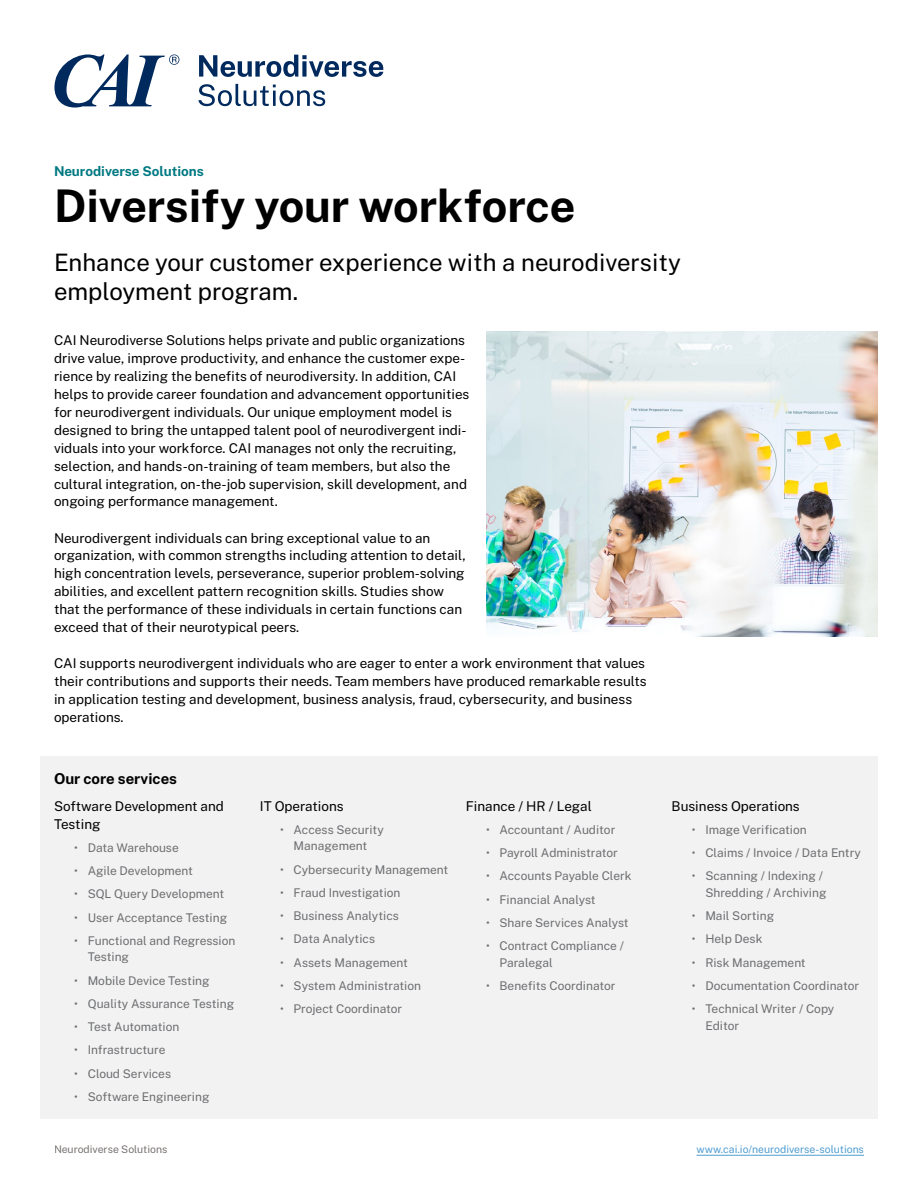
<style>
.page{position:relative;width:918px;height:1188px;background:#fff}
.page>*{position:absolute;margin:0;border:0;box-sizing:border-box;transform-origin:0 0}
.t1{font:700 45px "Public Sans";color:#000}
.t2{font:24px/28.8px "Public Sans";color:#000}
.t3{font:700 15px "Public Sans";color:#000}
.t4{font:13.5px/18px "Public Sans";color:#000}
.t5{font:700 13.5px "Public Sans";color:#007982}
.t6{font:12px/16.5px "Public Sans";color:#6d6e71}
.t7{font:10.5px "Public Sans";color:#0071bc}
.t8{font:10.5px "Public Sans";color:#3c3633}
</style>
<div class="page">
<hr style="left:696px;top:1155px;width:168px;height:1px;background:#0071bc">
<svg style="left:199px;top:55px;width:184px;height:22px"></svg>
<svg style="left:198px;top:84px;width:127px;height:22px"></svg>
<svg style="left:54px;top:54px;width:125px;height:54px"></svg>
<img style="left:486px;top:332px;width:392px;height:304px">
<div style="left:40px;top:756px;width:838px;height:363px;background:#f2f2f2"></div>
<p class="t5" style="left:54px;top:161px;width:151px">Neurodiverse Solutions</p>
<h1 class="t1" style="left:54px;top:173px;width:523px">Diversify your workforce</h1>
<h2 class="t2" style="left:54px;top:247px;width:628px">Enhance your customer experience with a neurodiversity employment program.</h2>
<p class="t4" style="left:54px;top:330px;width:417px">CAI Neurodiverse Solutions helps private and public organizations drive value, improve productivity, and enhance the customer expe&shy;rience by realizing the benefits of neurodiversity. In addition, CAI helps to provide career foundation and advancement opportunities for neurodivergent individuals. Our unique employment model is designed to bring the untapped talent pool of neurodivergent indi&shy;viduals into your workforce. CAI manages not only the recruiting, selection, and hands-on-training of team members, but also the cultural integration, on-the-job supervision, skill development, and ongoing performance management.</p>
<p class="t4" style="left:54px;top:528px;width:413px">Neurodivergent individuals can bring exceptional value to an organization, with common strengths including attention to detail, high concentration levels, perseverance, superior problem-solving abilities, and excellent pattern recognition skills. Studies show that the performance of these individuals in certain functions can exceed that of their neurotypical peers.</p>
<p class="t4" style="left:54px;top:654px;width:594px">CAI supports neurodivergent individuals who are eager to enter a work environment that values their contributions and supports their needs. Team members have produced remarkable results in application testing and development, business analysis, fraud, cybersecurity, and business operations.</p>
<p class="t3" style="left:54px;top:767px;width:125px">Our core services</p>
<p class="t4" style="left:54px;top:796px;width:172px">Software Development and<br>Testing</p>
<p class="t6" style="left:74px;top:839px;width:106px">• Data Warehouse</p>
<p class="t6" style="left:74px;top:862px;width:120px">• Agile Development</p>
<p class="t6" style="left:74px;top:885px;width:152px">• SQL Query Development</p>
<p class="t6" style="left:74px;top:908px;width:154px">• User Acceptance Testing</p>
<p class="t6" style="left:88px;top:932px;width:149px;text-indent:-14px">• Functional and Regression<br>Testing</p>
<p class="t6" style="left:74px;top:971px;width:137px">• Mobile Device Testing</p>
<p class="t6" style="left:74px;top:994px;width:161px">• Quality Assurance Testing</p>
<p class="t6" style="left:74px;top:1018px;width:107px">• Test Automation</p>
<p class="t6" style="left:74px;top:1041px;width:93px">• Infrastructure</p>
<p class="t6" style="left:74px;top:1064px;width:98px">• Cloud Services</p>
<p class="t6" style="left:74px;top:1087px;width:137px">• Software Engineering</p>
<p class="t4" style="left:260px;top:796px;width:85px">IT Operations</p>
<p class="t6" style="left:280px;top:821px;width:105px;text-align:center">• Access Security<br>Management</p>
<p class="t6" style="left:280px;top:860px;width:170px">• Cybersecurity Management</p>
<p class="t6" style="left:280px;top:884px;width:122px">• Fraud Investigation</p>
<p class="t6" style="left:280px;top:907px;width:120px">• Business Analytics</p>
<p class="t6" style="left:280px;top:930px;width:97px">• Data Analytics</p>
<p class="t6" style="left:280px;top:953px;width:129px">• Assets Management</p>
<p class="t6" style="left:280px;top:976px;width:142px">• System Administration</p>
<p class="t6" style="left:280px;top:1000px;width:124px">• Project Coordinator</p>
<p class="t4" style="left:466px;top:796px;width:127px">Finance / HR / Legal</p>
<p class="t6" style="left:486px;top:821px;width:131px">• Accountant / Auditor</p>
<p class="t6" style="left:486px;top:844px;width:133px">• Payroll Administrator</p>
<p class="t6" style="left:486px;top:867px;width:147px">• Accounts Payable Clerk</p>
<p class="t6" style="left:486px;top:890px;width:111px">• Financial Analyst</p>
<p class="t6" style="left:486px;top:914px;width:144px">• Share Services Analyst</p>
<p class="t6" style="left:500px;top:937px;width:126px;text-indent:-14px">• Contract Compliance /<br>Paralegal</p>
<p class="t6" style="left:486px;top:976px;width:131px">• Benefits Coordinator</p>
<p class="t4" style="left:672px;top:796px;width:130px">Business Operations</p>
<p class="t6" style="left:692px;top:821px;width:116px">• Image Verification</p>
<p class="t6" style="left:692px;top:844px;width:171px">• Claims / Invoice / Data Entry</p>
<p class="t6" style="left:705px;top:867px;width:123px;text-indent:-14px">• Scanning / Indexing /<br>Shredding / Archiving</p>
<p class="t6" style="left:692px;top:907px;width:84px">• Mail Sorting</p>
<p class="t6" style="left:692px;top:930px;width:72px">• Help Desk</p>
<p class="t6" style="left:692px;top:953px;width:115px">• Risk Management</p>
<p class="t6" style="left:692px;top:976px;width:169px">• Documentation Coordinator</p>
<p class="t6" style="left:705px;top:1000px;width:130px;text-indent:-14px">• Technical Writer / Copy<br>Editor</p>
<p class="t8" style="left:54px;top:1142px;width:115px">Neurodiverse Solutions</p>
<p class="t7" style="left:696px;top:1142px;width:169px">www.cai.io/neurodiverse-solutions</p>
</div>
